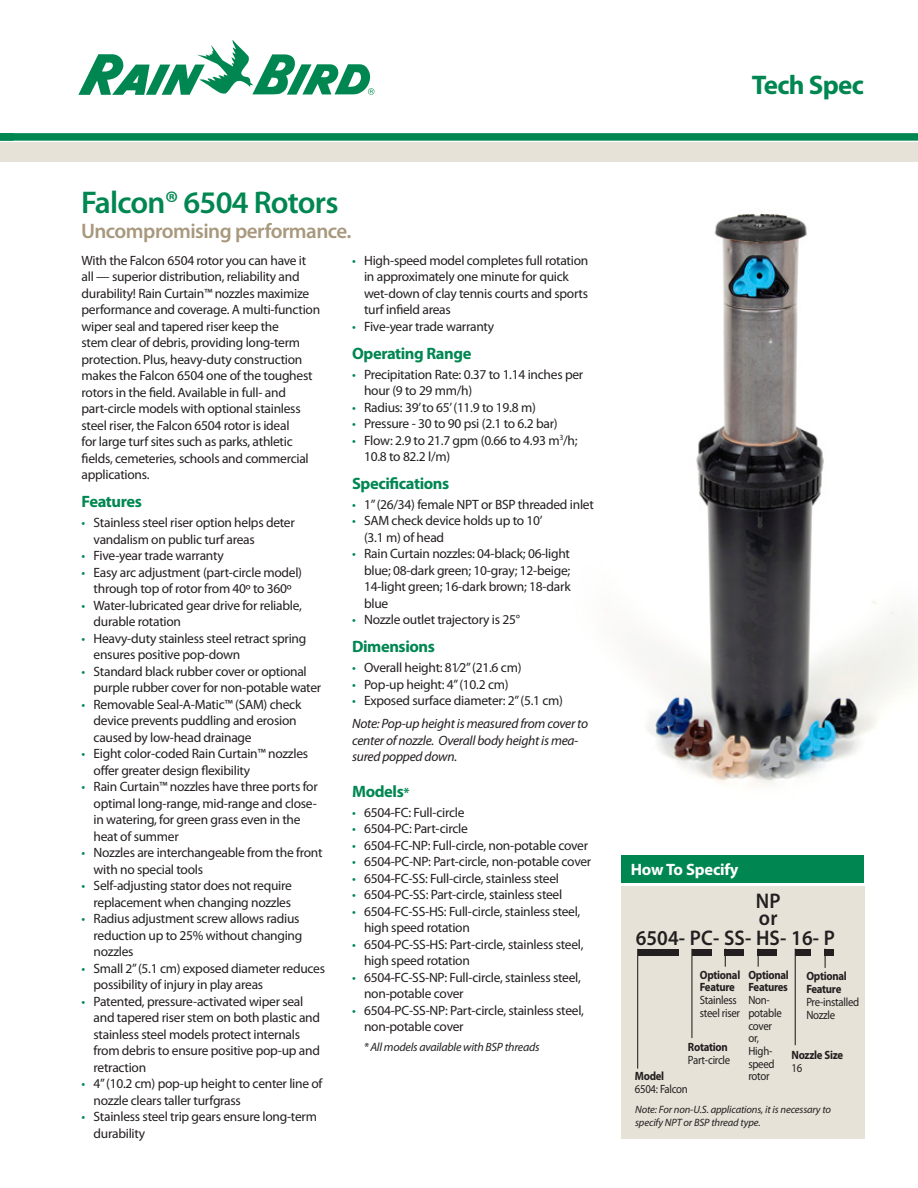
<style>
.page{position:relative;width:918px;height:1188px;background:#fff}
.page>*{position:absolute;margin:0;border:0;box-sizing:border-box;transform-origin:0 0}
.t1{font:600 31.5px "Myriad Pro";letter-spacing:-.025em;color:#008751}
.t2{font:700 27px "Myriad Pro";letter-spacing:-.025em;color:#008751}
.t3{font:600 21.15px/17px "Myriad Pro";letter-spacing:.005em;color:#231f20;scale:.94 1}
.t4{font:600 21px "Myriad Pro";letter-spacing:-.025em;color:#a8987d}
.t5{font:700 16.5px "Myriad Pro";letter-spacing:-.025em;color:#008751}
.t6{font:700 16.5px "Myriad Pro";letter-spacing:-.015em;color:#fff}
.t7{font:13.5px/16.5px "Myriad Pro";letter-spacing:-.02em;color:#231f20}
.t8{font:italic 13.5px/23.2px "Myriad Pro";letter-spacing:-.02em;color:#231f20}
.t9{font:12px/12.8px "Myriad Pro";letter-spacing:-.025em;color:#231f20;scale:.9 1}
.t10{font:700 12px/12.8px "Myriad Pro";letter-spacing:-.025em;color:#231f20;scale:.9 1}
.t11{font:italic 12px "Myriad Pro";letter-spacing:-.02em;color:#231f20}
.t12{font:italic 10.65px/12.8px "Myriad Pro";letter-spacing:-.015em;color:#231f20}
.s1{color:#008751}
.s2{font-style:normal;color:#008751}
.s3{font-style:normal}
.s4{font-size:13.5px}
</style>
<div class="page">
<img style="left:605px;top:213px;width:313px;height:573px">
<div style="left:0;top:133px;width:918px;height:8px;background:#008751"></div>
<div style="left:0;top:142px;width:918px;height:20px;background:#e6e2d7"></div>
<div style="left:621px;top:856px;width:243px;height:27px;background:#008751"></div>
<div style="left:621px;top:886px;width:244px;height:253px;background:#e6e2d7"></div>
<div style="left:638px;top:949px;width:40px;height:7px;background:#231f20"></div>
<div style="left:692px;top:949px;width:19px;height:7px;background:#231f20"></div>
<div style="left:758px;top:949px;width:19px;height:7px;background:#231f20"></div>
<div style="left:725px;top:949px;width:19px;height:7px;background:#231f20"></div>
<div style="left:795px;top:949px;width:16px;height:7px;background:#231f20"></div>
<div style="left:825px;top:949px;width:9px;height:7px;background:#231f20"></div>
<hr style="left:637px;top:949px;width:1px;height:120px;background:#231f20">
<hr style="left:691px;top:949px;width:1px;height:89px;background:#231f20">
<hr style="left:795px;top:949px;width:1px;height:96px;background:#231f20">
<svg style="left:825px;top:956px;width:1px;height:12px"></svg>
<svg style="left:78px;top:40px;width:296px;height:55px"></svg>
<h1 class="t1" style="left:81px;top:182px;width:259px">Falcon® 6504 Rotors</h1>
<h3 class="t4" style="left:81px;top:217px;width:272px">Uncompromising performance.</h3>
<p class="t7" style="left:82px;top:252px;width:240px">With the Falcon 6504 rotor you can have it all — superior distribution, reliability and durability! Rain Curtain™ nozzles maximize performance and coverage. A multi-function wiper seal and tapered riser keep the<br>stem clear of debris, providing long-term protection. Plus, heavy-duty construction makes the Falcon 6504 one of the toughest rotors in the field. Available in full- and part-circle models with optional stainless steel riser, the Falcon 6504 rotor is ideal<br>for large turf sites such as parks, athletic fields, cemeteries, schools and commercial applications.</p>
<p class="t5" style="left:82px;top:491px;width:62px">Features</p>
<p class="t7" style="left:94px;top:514px;width:203px;text-indent:-12px"><span class="s1">•</span> Stainless steel riser option helps deter vandalism on public turf areas</p>
<p class="t7" style="left:82px;top:547px;width:144px"><span class="s1">•</span> Five-year trade warranty</p>
<p class="t7" style="left:82px;top:564px;width:222px;text-align:center"><span class="s1">•</span> Easy arc adjustment (part-circle model) through top of rotor from 40º to 360º</p>
<p class="t7" style="left:94px;top:597px;width:210px;text-indent:-12px"><span class="s1">•</span> Water-lubricated gear drive for reliable, durable rotation</p>
<p class="t7" style="left:94px;top:630px;width:214px;text-indent:-12px"><span class="s1">•</span> Heavy-duty stainless steel retract spring ensures positive pop-down</p>
<p class="t7" style="left:94px;top:663px;width:229px;text-indent:-12px"><span class="s1">•</span> Standard black rubber cover or optional purple rubber cover for non-potable water</p>
<p class="t7" style="left:94px;top:696px;width:209px;text-indent:-12px"><span class="s1">•</span> Removable Seal-A-Matic™ (SAM) check device prevents puddling and erosion caused by low-head drainage</p>
<p class="t7" style="left:94px;top:745px;width:216px;text-indent:-12px"><span class="s1">•</span> Eight color-coded Rain Curtain™ nozzles offer greater design flexibility</p>
<p class="t7" style="left:94px;top:778px;width:226px;text-indent:-12px"><span class="s1">•</span> Rain Curtain™ nozzles have three ports for optimal long-range, mid-range and close&shy;in watering, for green grass even in the heat of summer</p>
<p class="t7" style="left:94px;top:844px;width:231px;text-indent:-12px"><span class="s1">•</span> Nozzles are interchangeable from the front with no special tools</p>
<p class="t7" style="left:82px;top:877px;width:212px;text-align:right"><span class="s1">•</span> Self-adjusting stator does not require replacement when changing nozzles</p>
<p class="t7" style="left:94px;top:910px;width:210px;text-indent:-12px"><span class="s1">•</span> Radius adjustment screw allows radius reduction up to 25% without changing nozzles</p>
<p class="t7" style="left:94px;top:960px;width:233px;text-indent:-12px"><span class="s1">•</span> Small 2” (5.1 cm) exposed diameter reduces possibility of injury in play areas</p>
<p class="t7" style="left:94px;top:993px;width:228px;text-indent:-12px"><span class="s1">•</span> Patented, pressure-activated wiper seal and tapered riser stem on both plastic and stainless steel models protect internals from debris to ensure positive pop-up and retraction</p>
<p class="t7" style="left:94px;top:1075px;width:230px;text-indent:-12px"><span class="s1">•</span> 4” (10.2 cm) pop-up height to center line of nozzle clears taller turfgrass</p>
<p class="t7" style="left:94px;top:1108px;width:225px;text-indent:-12px"><span class="s1">•</span> Stainless steel trip gears ensure long-term durability</p>
<p class="t7" style="left:364px;top:252px;width:226px;text-indent:-12px"><span class="s1">•</span> High-speed model completes full rotation in approximately one minute for quick wet-down of clay tennis courts and sports turf infield areas</p>
<p class="t7" style="left:352px;top:318px;width:144px"><span class="s1">•</span> Five-year trade warranty</p>
<p class="t5" style="left:352px;top:342px;width:121px">Operating Range</p>
<p class="t7" style="left:364px;top:366px;width:221px;text-indent:-12px"><span class="s1">•</span> Precipitation Rate: 0.37 to 1.14 inches per hour (9 to 29 mm/h)</p>
<p class="t7" style="left:352px;top:399px;width:185px"><span class="s1">•</span> Radius: 39’ to 65’ (11.9 to 19.8 m)</p>
<p class="t7" style="left:352px;top:415px;width:207px"><span class="s1">•</span> Pressure - 30 to 90 psi (2.1 to 6.2 bar)</p>
<p class="t7" style="left:364px;top:432px;width:215px;text-indent:-12px"><span class="s1">•</span> Flow: 2.9 to 21.7 gpm (0.66 to 4.93 m<sup>3</sup>/h;<br>10.8 to 82.2 l/m)</p>
<p class="t5" style="left:352px;top:473px;width:99px">Specifications</p>
<p class="t7" style="left:352px;top:496px;width:243px"><span class="s1">•</span> 1” (26/34) female NPT or BSP threaded inlet</p>
<p class="t7" style="left:364px;top:512px;width:180px;text-indent:-12px"><span class="s1">•</span> SAM check device holds up to 10’ (3.1 m) of head</p>
<p class="t7" style="left:364px;top:545px;width:208px;text-align:justify;text-indent:-12px"><span class="s1">•</span> Rain Curtain nozzles: 04-black; 06-light blue; 08-dark green; 10-gray; 12-beige; 14-light green; 16-dark brown; 18-dark blue</p>
<p class="t7" style="left:352px;top:611px;width:169px"><span class="s1">•</span> Nozzle outlet trajectory is 25°</p>
<p class="t5" style="left:352px;top:636px;width:84px">Dimensions</p>
<p class="t7" style="left:352px;top:659px;width:171px"><span class="s1">•</span> Overall height: 81⁄2” (21.6 cm)</p>
<p class="t7" style="left:352px;top:676px;width:158px"><span class="s1">•</span> Pop-up height: 4” (10.2 cm)</p>
<p class="t8" style="left:352px;top:689px;width:238px"><span class="s2">•</span> <span class="s3">Exposed surface diameter: 2” (5.1 cm)<br></span>Note: Pop-up height is measured from cover to</p>
<p class="t8" style="left:352px;top:732px;width:228px;line-height:16.5px">center of nozzle. Overall body height is mea&shy;sured popped down.</p>
<p class="t5" style="left:352px;top:780px;width:59px">Models<span class="s4">*</span></p>
<p class="t7" style="left:352px;top:804px;width:114px"><span class="s1">•</span> 6504-FC: Full-circle</p>
<p class="t7" style="left:352px;top:820px;width:117px"><span class="s1">•</span> 6504-PC: Part-circle</p>
<p class="t7" style="left:352px;top:837px;width:238px"><span class="s1">•</span> 6504-FC-NP: Full-circle, non-potable cover</p>
<p class="t7" style="left:352px;top:853px;width:241px"><span class="s1">•</span> 6504-PC-NP: Part-circle, non-potable cover</p>
<p class="t7" style="left:352px;top:870px;width:209px"><span class="s1">•</span> 6504-FC-SS: Full-circle, stainless steel</p>
<p class="t7" style="left:352px;top:886px;width:212px"><span class="s1">•</span> 6504-PC-SS: Part-circle, stainless steel</p>
<p class="t7" style="left:364px;top:903px;width:218px;text-indent:-12px"><span class="s1">•</span> 6504-FC-SS-HS: Full-circle, stainless steel, high speed rotation</p>
<p class="t7" style="left:364px;top:936px;width:221px;text-indent:-12px"><span class="s1">•</span> 6504-PC-SS-HS: Part-circle, stainless steel, high speed rotation</p>
<p class="t7" style="left:364px;top:969px;width:218px;text-indent:-12px"><span class="s1">•</span> 6504-FC-SS-NP: Full-circle, stainless steel, non-potable cover</p>
<p class="t7" style="left:364px;top:1002px;width:221px;text-indent:-12px"><span class="s1">•</span> 6504-PC-SS-NP: Part-circle, stainless steel, non-potable cover</p>
<p class="t11" style="left:364px;top:1040px;width:177px">* All models available with BSP threads</p>
<h2 class="t2" style="left:752px;top:67px;width:114px">Tech Spec</h2>
<p class="t6" style="left:631px;top:859px;width:109px">How To Specify</p>
<h3 class="t3" style="left:756px;top:892px;width:28px">NP or</h3>
<h3 class="t3" style="left:636px;top:929px;width:214px">6504- PC- SS- HS- 16- P</h3>
<p class="t10" style="left:748px;top:968px;width:47px">Optional<br>Features</p>
<p class="t9" style="left:748px;top:993px;width:39px">Non&shy;potable cover or,<br>High&shy;speed rotor</p>
<p class="t12" style="left:635px;top:1103px;width:197px">Note: For non-U.S. applications, it is necessary to specify NPT or BSP thread type.</p>
<p class="t10" style="left:700px;top:968px;width:47px">Optional<br>Feature</p>
<p class="t9" style="left:700px;top:993px;width:46px">Stainless steel riser</p>
<p class="t10" style="left:806px;top:970px;width:47px">Optional<br>Feature</p>
<p class="t9" style="left:806px;top:995px;width:60px">Pre-installed<br>Nozzle</p>
<p class="t10" style="left:688px;top:1041px;width:46px">Rotation</p>
<p class="t9" style="left:688px;top:1053px;width:49px">Part-circle</p>
<p class="t10" style="left:792px;top:1049px;width:59px">Nozzle Size</p>
<p class="t9" style="left:792px;top:1062px;width:14px">16</p>
<p class="t10" style="left:635px;top:1069px;width:34px">Model</p>
<p class="t9" style="left:635px;top:1082px;width:61px">6504: Falcon</p>
</div>
